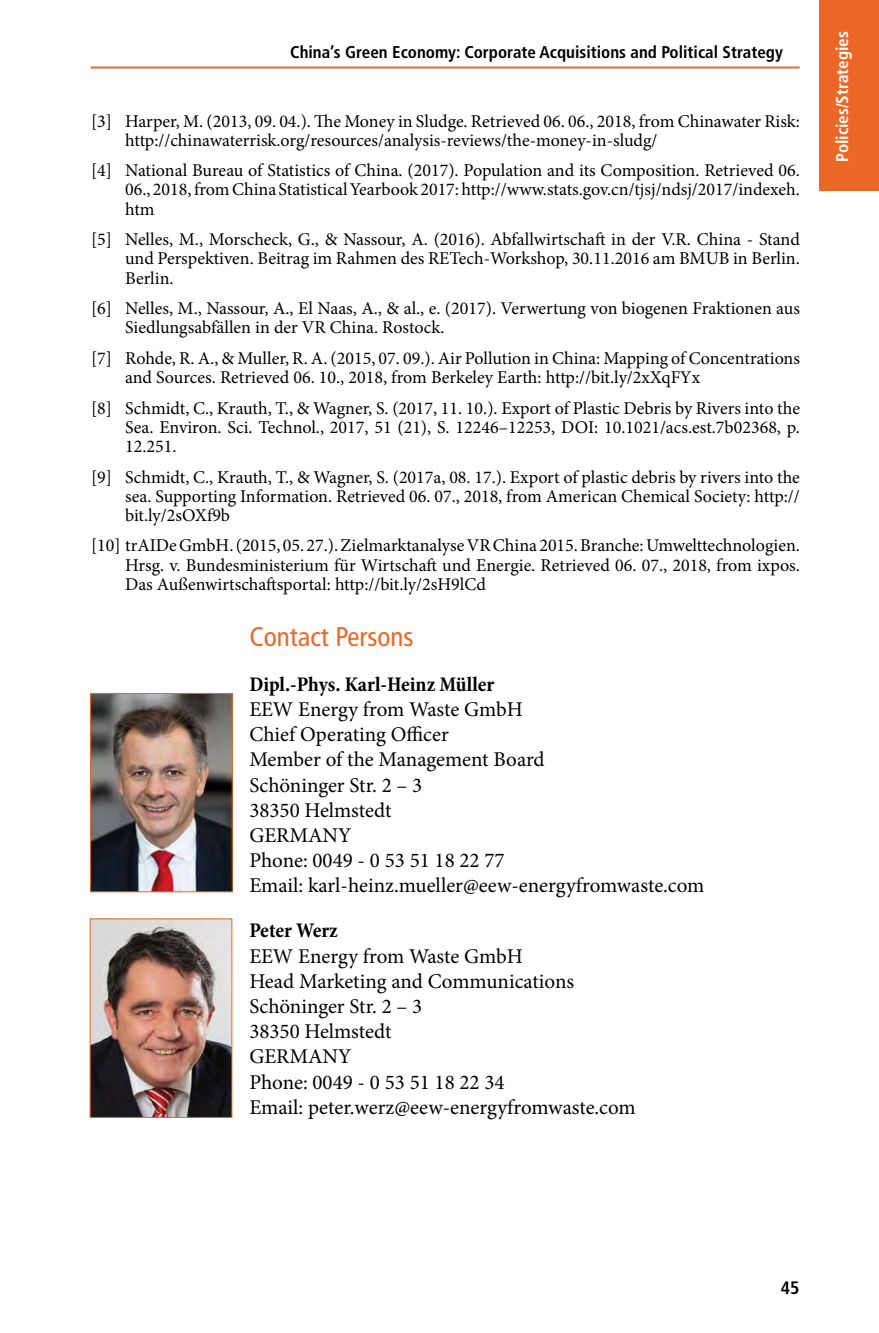
<style>
.page{position:relative;width:879px;height:1333px;background:#fff}
.page>*{position:absolute;margin:0;border:0;box-sizing:border-box;transform-origin:0 0}
.t1{font:condensed 27px "Frutiger";color:#ec6725}
.t2{font:21px/25.2px "Minion Pro";color:#000}
.t3{font:700 condensed 21px "Minion Pro";letter-spacing:-.005em;color:#000}
.t4{font:18px/19.2px "Minion Pro";color:#000;text-align:justify}
.t5{font:700 condensed 18px "Frutiger";color:#000}
.t6{font:700 condensed 17px "Frutiger";color:#000}
.t7{font:700 condensed 17px "Frutiger";color:#fff}
</style>
<div class="page">
<hr style="left:91px;top:66px;width:708px;height:2px;background:#ec6725">
<div style="left:819px;top:0;width:60px;height:191px;background:#ec6725"></div>
<img style="left:92px;top:695px;width:139px;height:195px">
<div style="left:90px;top:693px;width:143px;height:199px;border:1px solid #ec6725"></div>
<img style="left:92px;top:920px;width:138px;height:195px">
<p class="t6" style="left:290px;top:42px;width:494px">China’s Green Economy: Corporate Acquisitions and Political Strategy</p>
<p class="t4" style="left:125px;top:111px;width:676px;text-indent:-34px">[3] Harper, M. (2013, 09. 04.). The Money in Sludge. Retrieved 06. 06., 2018, from Chinawater Risk: http://chinawaterrisk.org/resources/analysis-reviews/the-money-in-sludg/</p>
<p class="t4" style="left:125px;top:161px;width:676px;text-indent:-34px">[4] National Bureau of Statistics of China. (2017). Population and its Composition. Retrieved 06.<br>06., 2018, from China Statistical Yearbook 2017: http://www.stats.gov.cn/tjsj/ndsj/2017/indexeh. htm</p>
<p class="t4" style="left:125px;top:230px;width:676px;text-indent:-34px">[5] Nelles, M., Morscheck, G., &amp; Nassour, A. (2016). Abfallwirtschaft in der V.R. China - Stand und Perspektiven. Beitrag im Rahmen des RETech-Workshop, 30.11.2016 am BMUB in Berlin.<br>Berlin.</p>
<p class="t4" style="left:125px;top:299px;width:676px;text-indent:-34px">[6] Nelles, M., Nassour, A., El Naas, A., &amp; al., e. (2017). Verwertung von biogenen Fraktionen aus<br>Siedlungsabfällen in der VR China. Rostock.</p>
<p class="t4" style="left:125px;top:348px;width:676px;text-indent:-34px">[7] Rohde, R. A., &amp; Muller, R. A. (2015, 07. 09.). Air Pollution in China: Mapping of Concentrations and Sources. Retrieved 06. 10., 2018, from Berkeley Earth: http://bit.ly/2xXqFYx</p>
<p class="t4" style="left:125px;top:398px;width:676px;text-indent:-34px">[8] Schmidt, C., Krauth, T., &amp; Wagner, S. (2017, 11. 10.). Export of Plastic Debris by Rivers into the Sea. Environ. Sci. Technol., 2017, 51 (21), S. 12246–12253, DOI: 10.1021/acs.est.7b02368, p.<br>12.251.</p>
<p class="t4" style="left:125px;top:467px;width:676px;text-indent:-34px">[9] Schmidt, C., Krauth, T., &amp; Wagner, S. (2017a, 08. 17.). Export of plastic debris by rivers into the sea. Supporting Information. Retrieved 06. 07., 2018, from American Chemical Society: http:// bit.ly/2sOXf9b</p>
<p class="t4" style="left:125px;top:536px;width:676px;text-indent:-34px">[10] trAIDe GmbH. (2015, 05. 27.). Zielmarktanalyse VR China 2015. Branche: Umwelttechnologien.<br>Hrsg. v. Bundesministerium für Wirtschaft und Energie. Retrieved 06. 07., 2018, from ixpos.<br>Das Außenwirtschaftsportal: http://bit.ly/2sH9lCd</p>
<h1 class="t1" style="left:249px;top:620px;width:165px">Contact Persons</h1>
<p class="t3" style="left:249px;top:669px;width:247px">Dipl.-Phys. Karl-Heinz Müller</p>
<p class="t2" style="left:249px;top:696px;width:457px">EEW Energy from Waste GmbH<br>Chief Operating Officer<br>Member of the Management Board<br>Schöninger Str. 2 – 3<br>38350 Helmstedt<br>GERMANY<br>Phone: 0049 - 0 53 51 18 22 77<br>Email: karl-heinz.mueller@eew-energyfromwaste.com</p>
<p class="t3" style="left:249px;top:916px;width:90px">Peter Werz</p>
<p class="t2" style="left:249px;top:943px;width:388px">EEW Energy from Waste GmbH<br>Head Marketing and Communications<br>Schöninger Str. 2 – 3<br>38350 Helmstedt<br>GERMANY<br>Phone: 0049 - 0 53 51 18 22 34<br>Email: peter.werz@eew-energyfromwaste.com</p>
<p class="t7" style="left:832px;top:162px;width:132px;rotate:-90deg">Policies/Strategies</p>
<p class="t5" style="left:780px;top:1276px;width:20px">45</p>
</div>
